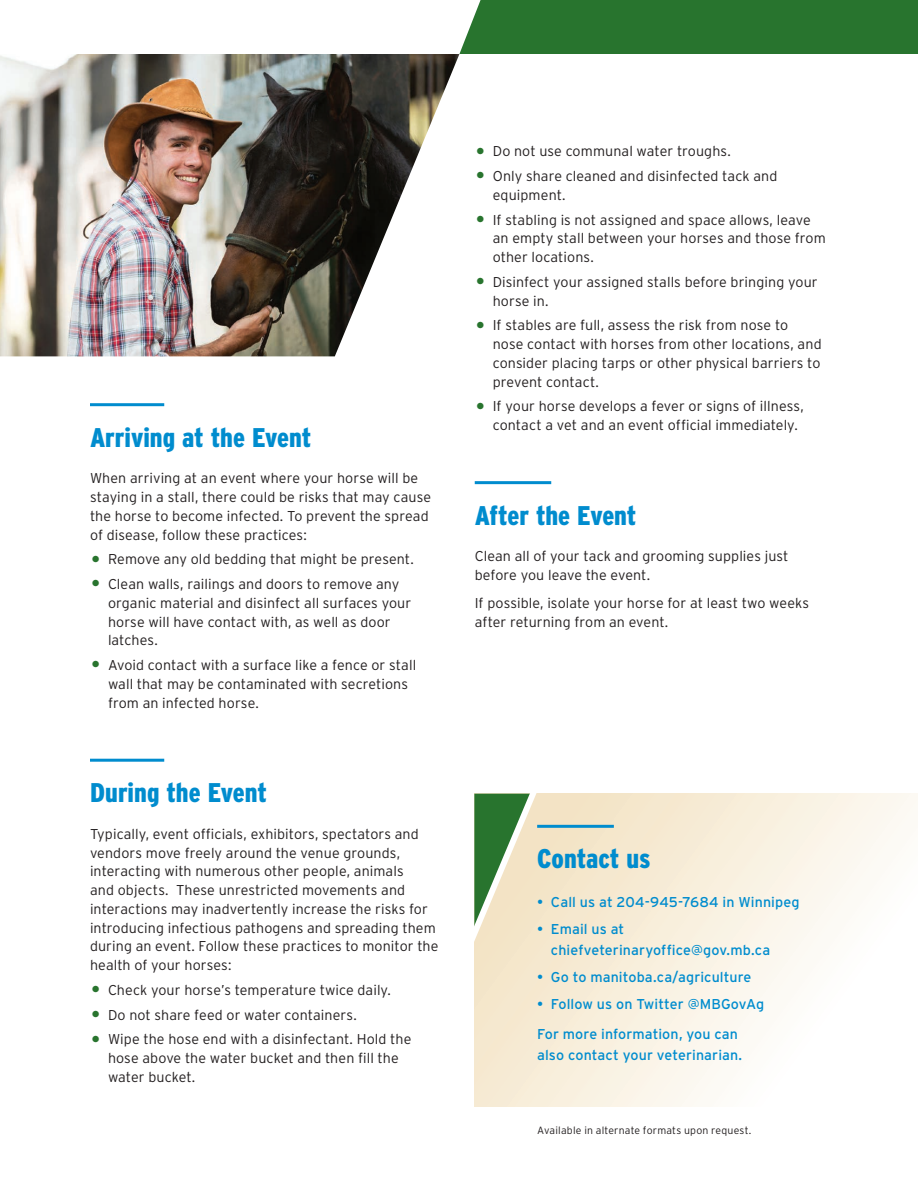
<style>
.page{position:relative;width:918px;height:1188px;background:#fff}
.page>*{position:absolute;margin:0;border:0;box-sizing:border-box;transform-origin:0 0}
.BlueSub_with_rule{font:900 condensed 27px "Interstate";letter-spacing:-.005em;color:#008cce}
.text{font:300 14.25px/18.8px "Interstate";letter-spacing:.005em;color:#231f20}
.CONTACT_INFO{font:14.25px/21px "Interstate";letter-spacing:.005em;color:#008cce}
.text-2{font:300 10.5px "Interstate";letter-spacing:.02em;color:#231f20}
.s1{font-size:30px;color:#28742e}
</style>
<div class="page">
<div style="left:459px;top:0;width:459px;height:54px;background:#28742e"></div>
<img style="left:0;top:54px;width:459px;height:302px">
<hr style="left:90px;top:403px;width:74px;height:3px;background:#008cce">
<hr style="left:90px;top:759px;width:74px;height:3px;background:#008cce">
<hr style="left:475px;top:481px;width:76px;height:3px;background:#008cce">
<svg style="left:474px;top:794px;width:444px;height:313px"></svg>
<hr style="left:537px;top:825px;width:77px;height:3px;background:#008cce">
<svg style="left:474px;top:793px;width:72px;height:159px;background:#b2c19a"></svg>
<h1 class="BlueSub_with_rule" style="left:90px;top:422px;width:223px">Arriving at the Event</h1>
<p class="text" style="left:90px;top:469px;width:343px">When arriving at an event where your horse will be staying in a stall, there could be risks that may cause the horse to become infected. To prevent the spread of disease, follow these practices:</p>
<p class="text" style="left:90px;top:550px;width:325px"><span class="s1">•</span> Remove any old bedding that might be present.</p>
<p class="text" style="left:108px;top:575px;width:305px;text-indent:-18px"><span class="s1">•</span> Clean walls, railings and doors to remove any organic material and disinfect all surfaces your horse will have contact with, as well as door latches.</p>
<p class="text" style="left:108px;top:656px;width:310px;text-indent:-18px"><span class="s1">•</span> Avoid contact with a surface like a fence or stall wall that may be contaminated with secretions from an infected horse.</p>
<h1 class="BlueSub_with_rule" style="left:90px;top:778px;width:178px">During the Event</h1>
<p class="text" style="left:90px;top:824px;width:350px">Typically, event officials, exhibitors, spectators and vendors move freely around the venue grounds, interacting with numerous other people, animals<br>and objects. These unrestricted movements and interactions may inadvertently increase the risks for introducing infectious pathogens and spreading them during an event. Follow these practices to monitor the health of your horses:</p>
<p class="text" style="left:90px;top:980px;width:303px"><span class="s1">•</span> Check your horse’s temperature twice daily.</p>
<p class="text" style="left:90px;top:1005px;width:268px"><span class="s1">•</span> Do not share feed or water containers.</p>
<p class="text" style="left:108px;top:1030px;width:305px;text-indent:-18px"><span class="s1">•</span> Wipe the hose end with a disinfectant. Hold the hose above the water bucket and then fill the water bucket.</p>
<p class="text" style="left:475px;top:142px;width:258px"><span class="s1">•</span> Do not use communal water troughs.</p>
<p class="text" style="left:493px;top:167px;width:286px;text-indent:-18px"><span class="s1">•</span> Only share cleaned and disinfected tack and equipment.</p>
<p class="text" style="left:493px;top:210px;width:335px;text-indent:-18px"><span class="s1">•</span> If stabling is not assigned and space allows, leave an empty stall between your horses and those from other locations.</p>
<p class="text" style="left:493px;top:272px;width:327px;text-indent:-18px"><span class="s1">•</span> Disinfect your assigned stalls before bringing your horse in.</p>
<p class="text" style="left:493px;top:316px;width:330px;text-indent:-18px"><span class="s1">•</span> If stables are full, assess the risk from nose to nose contact with horses from other locations, and consider placing tarps or other physical barriers to prevent contact.</p>
<p class="text" style="left:493px;top:397px;width:313px;text-indent:-18px"><span class="s1">•</span> If your horse develops a fever or signs of illness, contact a vet and an event official immediately.</p>
<h1 class="BlueSub_with_rule" style="left:475px;top:500px;width:163px">After the Event</h1>
<p class="text" style="left:475px;top:547px;width:315px">Clean all of your tack and grooming supplies just before you leave the event.</p>
<p class="text" style="left:475px;top:593px;width:336px">If possible, isolate your horse for at least two weeks after returning from an event.</p>
<h1 class="BlueSub_with_rule" style="left:537px;top:844px;width:115px">Contact us</h1>
<p class="CONTACT_INFO" style="left:537px;top:892px;width:264px">• Call us at 204-945-7684 in Winnipeg</p>
<p class="CONTACT_INFO" style="left:551px;top:919px;width:221px;text-indent:-14px">• Email us at chiefveterinaryoffice@gov.mb.ca</p>
<p class="CONTACT_INFO" style="left:537px;top:967px;width:216px">• Go to manitoba.ca/agriculture</p>
<p class="CONTACT_INFO" style="left:537px;top:994px;width:229px">• Follow us on Twitter @MBGovAg</p>
<p class="CONTACT_INFO" style="left:537px;top:1024px;width:207px">For more information, you can also contact your veterinarian.</p>
<p class="text-2" style="left:537px;top:1124px;width:216px">Available in alternate formats upon request.</p>
</div>
